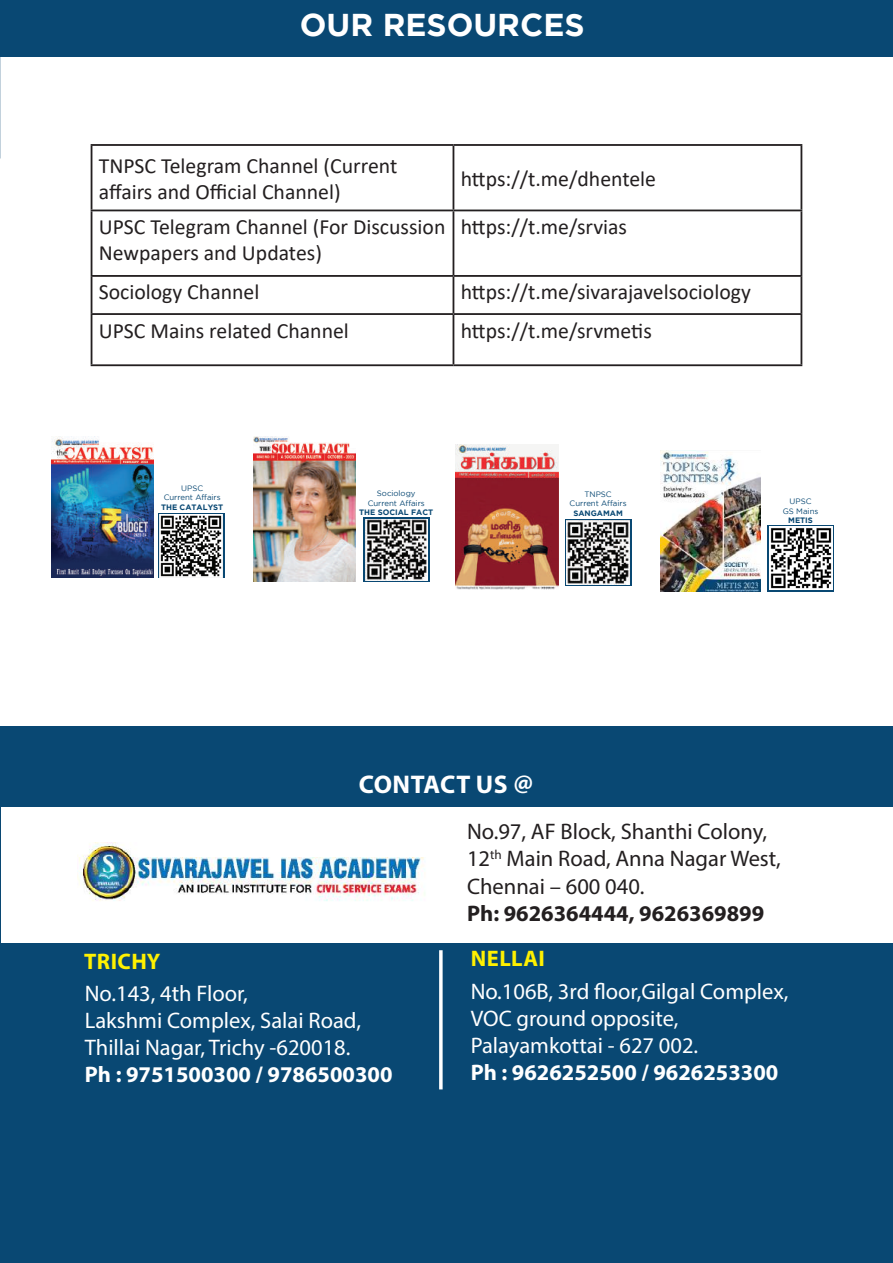
<style>
.page{position:relative;width:893px;height:1263px;background:#fff}
.page>*{position:absolute;margin:0;border:0;box-sizing:border-box;transform-origin:0 0}
.t1{font:700 31.5px "Gotham";color:#fff}
.t2{font:700 25.65px "Myriad Pro";letter-spacing:.02em;color:#fff}
.t3{font:22.5px/27px "Myriad Pro";color:#fff}
.t4{font:22.5px/27px "Myriad Pro";color:#231f20}
.t5{font:700 22.5px "Myriad Pro";color:#fff}
.t6{font:700 22.5px "Myriad Pro";color:#231f20}
.t7{font:700 22.5px "Myriad Pro";letter-spacing:.02em;color:#fff101}
.t8{font:21.75px/26.1px "Calibri";color:#231f20}
.t9{font:7.8px/9.4px "Gotham";color:#094873;text-align:center}
.t10{font:700 7.8px "Gotham";color:#094873}
</style>
<div class="page">
<div style="left:0;top:0;width:893px;height:56px;background:#094873"></div>
<hr style="left:91px;top:144px;width:362px;height:2px;background:#231f20">
<hr style="left:91px;top:146px;width:1px;height:64px;background:#231f20">
<hr style="left:453px;top:144px;width:349px;height:2px;background:#231f20">
<hr style="left:453px;top:146px;width:1px;height:64px;background:#231f20">
<hr style="left:800px;top:146px;width:2px;height:64px;background:#231f20">
<hr style="left:91px;top:210px;width:362px;height:1px;background:#231f20">
<hr style="left:91px;top:211px;width:1px;height:64px;background:#231f20">
<hr style="left:453px;top:210px;width:349px;height:1px;background:#231f20">
<hr style="left:453px;top:211px;width:1px;height:64px;background:#231f20">
<hr style="left:800px;top:211px;width:2px;height:64px;background:#231f20">
<hr style="left:91px;top:275px;width:362px;height:2px;background:#231f20">
<hr style="left:91px;top:277px;width:1px;height:36px;background:#231f20">
<hr style="left:453px;top:275px;width:349px;height:2px;background:#231f20">
<hr style="left:453px;top:277px;width:1px;height:36px;background:#231f20">
<hr style="left:800px;top:277px;width:2px;height:36px;background:#231f20">
<hr style="left:91px;top:313px;width:362px;height:2px;background:#231f20">
<hr style="left:91px;top:315px;width:1px;height:49px;background:#231f20">
<hr style="left:453px;top:313px;width:349px;height:2px;background:#231f20">
<hr style="left:453px;top:315px;width:1px;height:49px;background:#231f20">
<hr style="left:800px;top:315px;width:2px;height:49px;background:#231f20">
<hr style="left:91px;top:364px;width:362px;height:2px;background:#231f20">
<hr style="left:453px;top:364px;width:349px;height:2px;background:#231f20">
<img style="left:456px;top:444px;width:103px;height:146px">
<img style="left:253px;top:436px;width:102px;height:145px">
<div style="left:363px;top:517px;width:66px;height:65px;background:linear-gradient(to bottom,#fff,#fff)"></div>
<img style="left:365px;top:519px;width:62px;height:61px">
<svg style="left:767px;top:525px;width:67px;height:66px"></svg>
<img style="left:51px;top:436px;width:102px;height:142px">
<div style="left:158px;top:513px;width:66px;height:65px;background:#eeeeef"></div>
<svg style="left:565px;top:519px;width:66px;height:67px"></svg>
<img style="left:160px;top:514px;width:62px;height:63px">
<img style="left:566px;top:521px;width:64px;height:63px">
<img style="left:660px;top:450px;width:101px;height:141px">
<img style="left:769px;top:527px;width:63px;height:63px">
<div style="left:0;top:726px;width:893px;height:537px;background:#094873"></div>
<div style="left:2px;top:807px;width:891px;height:135px;background:#fff"></div>
<svg style="left:439px;top:950px;width:4px;height:139px"></svg>
<img style="left:77px;top:842px;width:348px;height:59px">
<h1 class="t1" style="left:300px;top:7px;width:286px">OUR RESOURCES</h1>
<p class="t8" style="left:99px;top:152px;width:300px">TNPSC Telegram Channel (Current affairs and Official Channel)</p>
<p class="t8" style="left:461px;top:165px;width:197px">https://t.me/dhentele</p>
<p class="t8" style="left:99px;top:213px;width:348px">UPSC Telegram Channel (For Discussion<br>Newpapers and Updates)</p>
<p class="t8" style="left:461px;top:213px;width:168px">https://t.me/srvias</p>
<p class="t8" style="left:99px;top:279px;width:162px">Sociology Channel</p>
<p class="t8" style="left:461px;top:279px;width:292px">https://t.me/sivarajavelsociology</p>
<p class="t8" style="left:99px;top:317px;width:252px">UPSC Mains related Channel</p>
<p class="t8" style="left:461px;top:317px;width:193px">https://t.me/srvmetis</p>
<p class="t9" style="left:164px;top:483px;width:59px">UPSC<br>Current Affairs</p>
<p class="t10" style="left:161px;top:502px;width:64px">THE CATALYST</p>
<p class="t9" style="left:368px;top:489px;width:59px">Sociology<br>Current Affairs</p>
<p class="t10" style="left:359px;top:508px;width:76px">THE SOCIAL FACT</p>
<p class="t9" style="left:783px;top:497px;width:37px">UPSC<br>GS Mains</p>
<p class="t10" style="left:788px;top:516px;width:26px">METIS</p>
<p class="t9" style="left:570px;top:489px;width:59px">TNPSC<br>Current Affairs</p>
<p class="t10" style="left:573px;top:509px;width:51px">SANGAMAM</p>
<p class="t2" style="left:359px;top:768px;width:176px">CONTACT US @</p>
<p class="t4" style="left:467px;top:818px;width:315px">No.97, AF Block, Shanthi Colony,<br>12<sup>th</sup> Main Road, Anna Nagar West,<br>Chennai – 600 040.</p>
<p class="t6" style="left:467px;top:898px;width:299px">Ph: 9626364444, 9626369899</p>
<p class="t7" style="left:84px;top:947px;width:78px">TRICHY</p>
<p class="t7" style="left:471px;top:944px;width:76px">NELLAI</p>
<p class="t3" style="left:85px;top:979px;width:278px">No.143, 4th Floor,<br>Lakshmi Complex, Salai Road,<br>Thillai Nagar, Trichy -620018.</p>
<p class="t5" style="left:85px;top:1059px;width:309px">Ph : 9751500300 / 9786500300</p>
<p class="t3" style="left:471px;top:977px;width:319px">No.106B, 3rd floor,Gilgal Complex,<br>VOC ground opposite,<br>Palayamkottai - 627 002.</p>
<p class="t5" style="left:471px;top:1058px;width:309px">Ph : 9626252500 / 9626253300</p>
</div>
